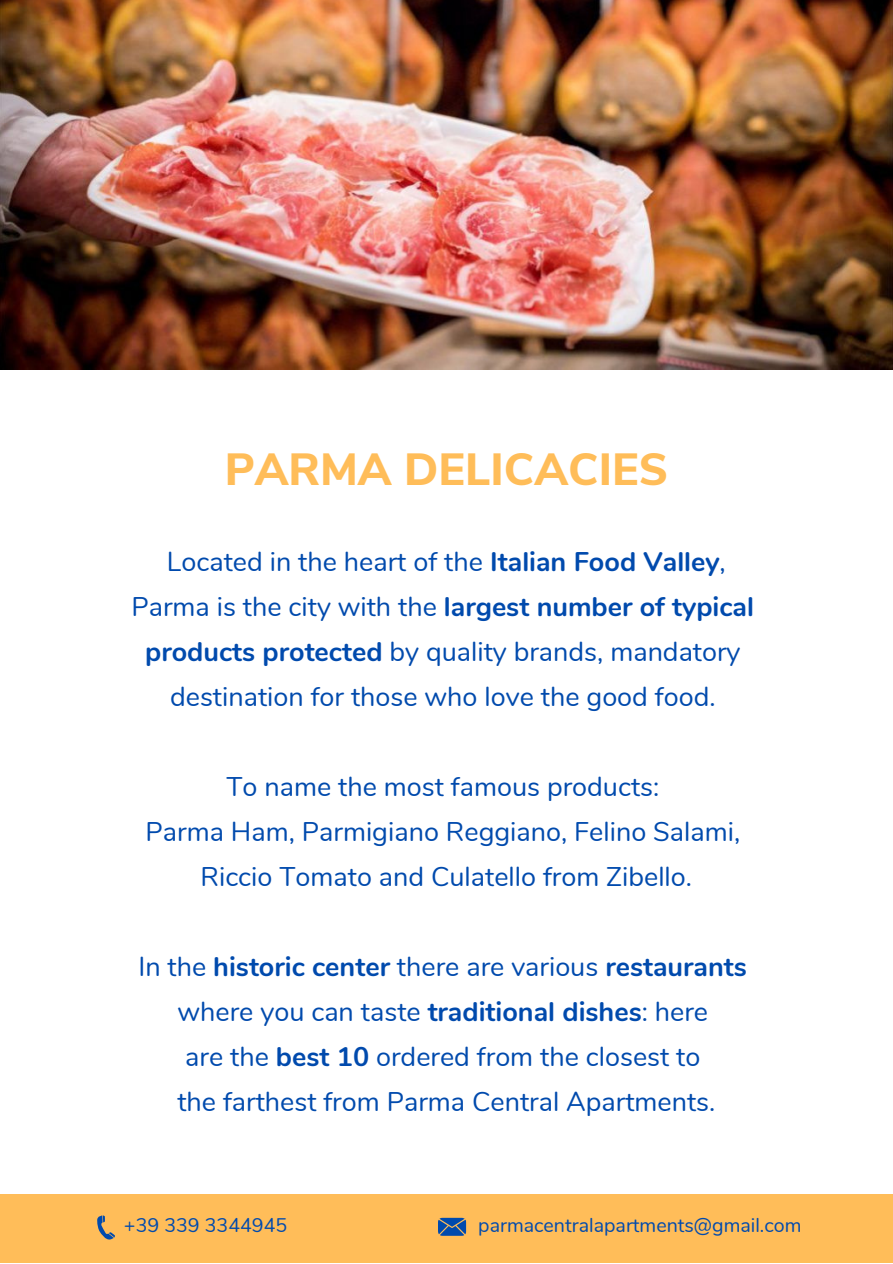
<style>
.page{position:relative;width:893px;height:1264px;background:#fff}
.page>*{position:absolute;margin:0;border:0;box-sizing:border-box;transform-origin:0 0}
.t1{font:800 45px "Nunito Sans";color:#ffbd59}
.t2{font:27px "Nunito";color:#004aad}
.t3{font:700 27px "Nunito";color:#004aad}
.t4{font:19.65px "Nunito";color:#004aad}
.s1{font-weight:700}
.s2{font-weight:400}
</style>
<div class="page">
<img style="left:0;top:0;width:892px;height:369px">
<div style="left:0;top:1193px;width:892px;height:69px;background:#ffbd59"></div>
<svg style="left:438px;top:1217px;width:28px;height:18px"></svg>
<svg style="left:97px;top:1215px;width:18px;height:25px"></svg>
<p class="t1" style="left:225px;top:439px;width:445px">PARMA DELICACIES</p>
<p class="t2" style="left:167px;top:544px;width:560px">Located in the heart of the <span class="s1">Italian Food Valley</span>,</p>
<p class="t3" style="left:131px;top:589px;width:624px"><span class="s2">Parma is the city with the</span> largest number of typical</p>
<p class="t2" style="left:145px;top:634px;width:596px"><span class="s1">products protected</span> by quality brands, mandatory</p>
<p class="t2" style="left:170px;top:679px;width:547px">destination for those who love the good food.</p>
<p class="t2" style="left:226px;top:769px;width:434px">To name the most famous products:</p>
<p class="t2" style="left:145px;top:814px;width:596px">Parma Ham, Parmigiano Reggiano, Felino Salami,</p>
<p class="t2" style="left:201px;top:859px;width:493px">Riccio Tomato and Culatello from Zibello.</p>
<p class="t3" style="left:138px;top:948px;width:610px"><span class="s2">In the</span> historic center <span class="s2">there are various</span> restaurants</p>
<p class="t2" style="left:177px;top:993px;width:532px">where you can taste <span class="s1">traditional dishes</span>: here</p>
<p class="t2" style="left:185px;top:1038px;width:516px">are the <span class="s1">best 10</span> ordered from the closest to</p>
<p class="t2" style="left:177px;top:1083px;width:539px">the farthest from Parma Central Apartments.</p>
<p class="t4" style="left:124px;top:1212px;width:165px">+39 339 3344945</p>
<p class="t4" style="left:478px;top:1212px;width:325px">parmacentralapartments@gmail.com</p>
</div>
